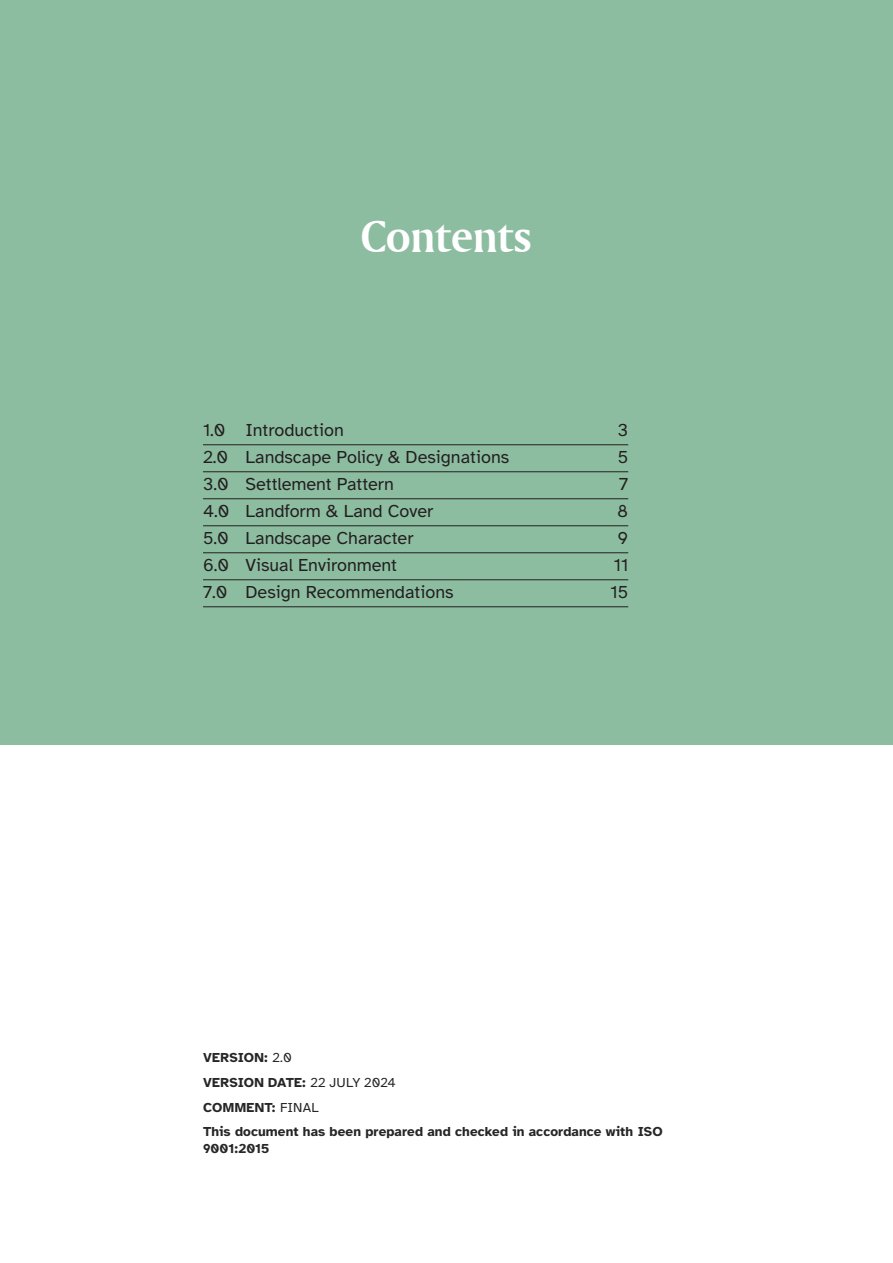
<style>
.page{position:relative;width:893px;height:1263px;background:#fff}
.page>*{position:absolute;margin:0;border:0;box-sizing:border-box;transform-origin:0 0}
.t1{font:46.5px "Amerigo BT Bold A";letter-spacing:-.01em;color:#fff}
.t2{font:18px "Atkinson Hyperlegible";color:#231f20}
.t3{font:700 13.5px/24.8px "Atkinson Hyperlegible";letter-spacing:.01em;color:#262626}
.s1{font-weight:400}
</style>
<div class="page">
<div style="left:0;top:0;width:893px;height:744px;background:#8dbda1"></div>
<hr style="left:203px;top:444px;width:425px;height:1px;background:#231f20">
<hr style="left:203px;top:471px;width:425px;height:1px;background:#231f20">
<hr style="left:203px;top:498px;width:425px;height:1px;background:#231f20">
<hr style="left:203px;top:525px;width:425px;height:1px;background:#231f20">
<hr style="left:203px;top:552px;width:425px;height:1px;background:#231f20">
<hr style="left:203px;top:579px;width:425px;height:1px;background:#231f20">
<hr style="left:203px;top:606px;width:425px;height:1px;background:#231f20">
<h1 class="t1" style="left:361px;top:208px;width:173px">Contents</h1>
<p class="t2" style="left:203px;top:420px;width:142px">1.0 Introduction</p>
<p class="t2" style="left:618px;top:420px;width:12px">3</p>
<p class="t2" style="left:203px;top:447px;width:308px">2.0 Landscape Policy &amp; Designations</p>
<p class="t2" style="left:618px;top:447px;width:12px">5</p>
<p class="t2" style="left:203px;top:474px;width:192px">3.0 Settlement Pattern</p>
<p class="t2" style="left:619px;top:474px;width:11px">7</p>
<p class="t2" style="left:203px;top:501px;width:232px">4.0 Landform &amp; Land Cover</p>
<p class="t2" style="left:617px;top:501px;width:13px">8</p>
<p class="t2" style="left:203px;top:528px;width:212px">5.0 Landscape Character</p>
<p class="t2" style="left:617px;top:528px;width:12px">9</p>
<p class="t2" style="left:203px;top:555px;width:195px">6.0 Visual Environment</p>
<p class="t2" style="left:614px;top:555px;width:16px">11</p>
<p class="t2" style="left:203px;top:582px;width:252px">7.0 Design Recommendations</p>
<p class="t2" style="left:610px;top:582px;width:19px">15</p>
<p class="t3" style="left:203px;top:1045px;width:461px">VERSION: <span class="s1">2.0<br></span>VERSION DATE: <span class="s1">22 JULY 2024<br></span>COMMENT: <span class="s1">FINAL<br></span>This document has been prepared and checked in accordance with ISO</p>
<p class="t3" style="left:203px;top:1136px;width:68px">9001:2015</p>
</div>
